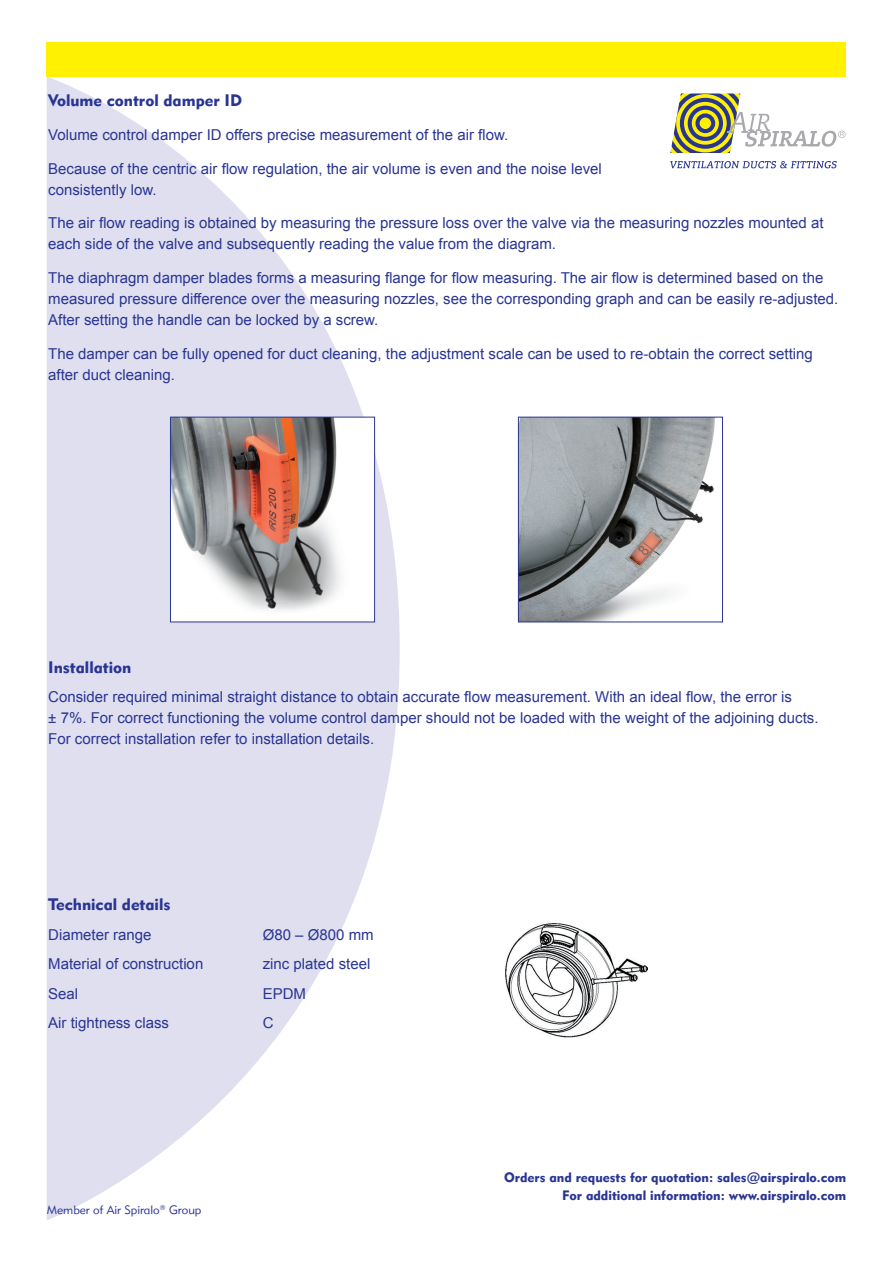
<style>
.page{position:relative;width:893px;height:1263px;background:#fff}
.page>*{position:absolute;margin:0;border:0;box-sizing:border-box;transform-origin:0 0}
.t1{font:16.5px "Geometric 415 BT Black A";color:#293593}
.t2{font:15px/21px "Arial";color:#293593}
.t3{font:13.5px/18px "Geometric 415 BT Black A";color:#293593;text-align:right}
.t4{font:12px "Geometric 415 BT Lite A";color:#293593}
</style>
<div class="page">
<div style="left:47px;top:43px;width:799px;height:34px;background:#fff101"></div>
<svg style="left:670px;top:94px;width:175px;height:59px"></svg>
<svg style="left:670px;top:161px;width:167px;height:7px"></svg>
<svg style="left:47px;top:77px;width:353px;height:1143px;fill:#e0dfef"></svg>
<img style="left:172px;top:419px;width:201px;height:201px">
<div style="left:170px;top:417px;width:205px;height:205px;border:1px solid #293593"></div>
<img style="left:520px;top:419px;width:195px;height:201px">
<div style="left:518px;top:417px;width:205px;height:205px;border:1px solid #293593"></div>
<img style="left:506px;top:922px;width:141px;height:116px">
<p class="t1" style="left:48px;top:90px;width:195px">Volume control damper ID</p>
<p class="t2" style="left:48px;top:124px;width:461px">Volume control damper ID offers precise measurement of the air flow.</p>
<p class="t2" style="left:48px;top:158px;width:555px">Because of the centric air flow regulation, the air volume is even and the noise level consistently low.</p>
<p class="t2" style="left:48px;top:213px;width:777px">The air flow reading is obtained by measuring the pressure loss over the valve via the measuring nozzles mounted at each side of the valve and subsequently reading the value from the diagram.</p>
<p class="t2" style="left:48px;top:268px;width:792px">The diaphragm damper blades forms a measuring flange for flow measuring. The air flow is determined based on the measured pressure difference over the measuring nozzles, see the corresponding graph and can be easily re-adjusted.<br>After setting the handle can be locked by a screw.</p>
<p class="t2" style="left:48px;top:343px;width:766px">The damper can be fully opened for duct cleaning, the adjustment scale can be used to re-obtain the correct setting after duct cleaning.</p>
<p class="t1" style="left:48px;top:657px;width:84px">Installation</p>
<p class="t2" style="left:48px;top:686px;width:772px">Consider required minimal straight distance to obtain accurate flow measurement. With an ideal flow, the error is<br>± 7%. For correct functioning the volume control damper should not be loaded with the weight of the adjoining ducts.<br>For correct installation refer to installation details.</p>
<p class="t1" style="left:48px;top:894px;width:124px">Technical details</p>
<p class="t2" style="left:48px;top:924px;width:105px">Diameter range</p>
<p class="t2" style="left:263px;top:924px;width:112px">Ø80 – Ø800 mm</p>
<p class="t2" style="left:48px;top:953px;width:157px">Material of construction</p>
<p class="t2" style="left:263px;top:953px;width:109px">zinc plated steel</p>
<p class="t2" style="left:48px;top:983px;width:32px">Seal</p>
<p class="t2" style="left:263px;top:983px;width:45px">EPDM</p>
<p class="t2" style="left:48px;top:1012px;width:122px">Air tightness class</p>
<p class="t2" style="left:263px;top:1012px;width:12px">C</p>
<p class="t4" style="left:47px;top:1202px;width:156px">Member of Air Spiralo<sup>®</sup> Group</p>
<p class="t3" style="left:504px;top:1168px;width:344px">Orders and requests for quotation: sales@airspiralo.com<br>For additional information: www.airspiralo.com</p>
</div>
